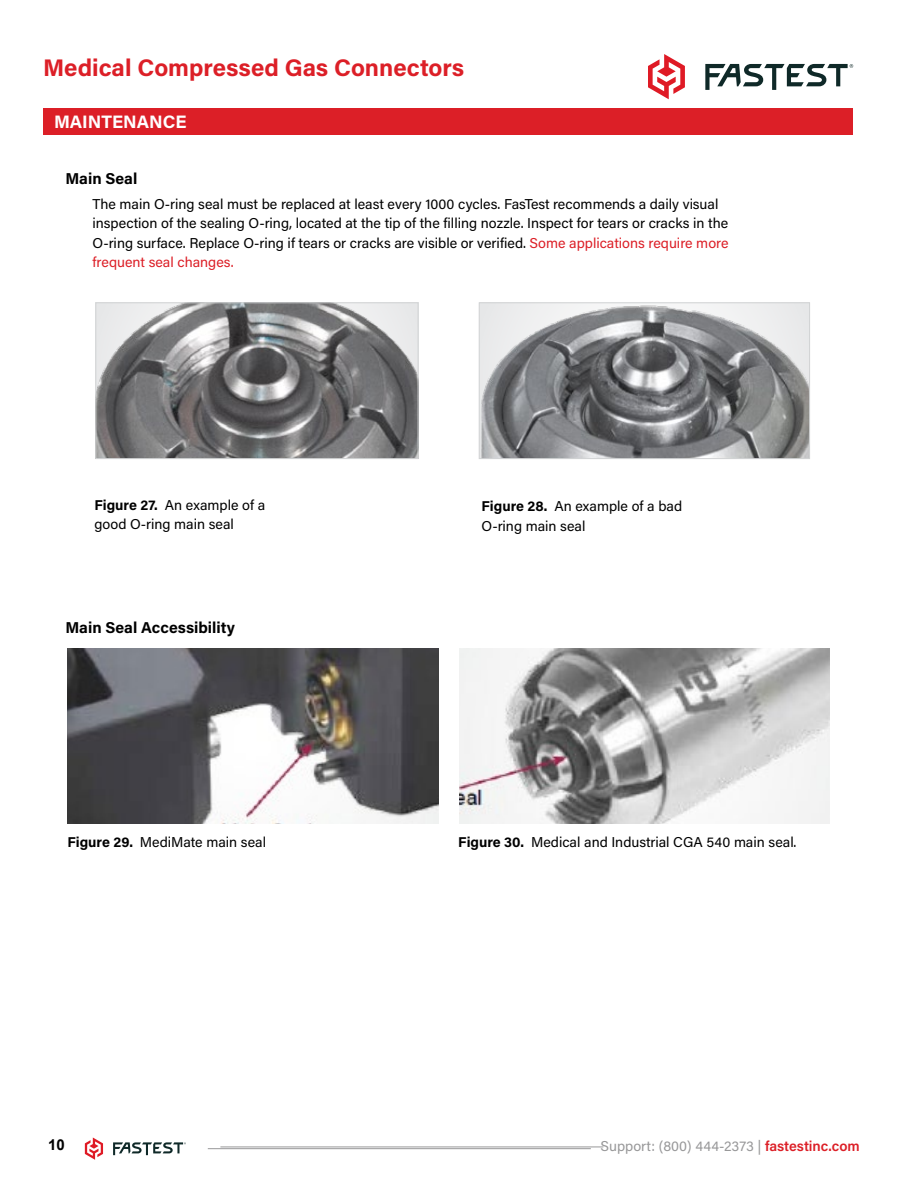
<style>
.page{position:relative;width:918px;height:1188px;background:#fff}
.page>*{position:absolute;margin:0;border:0;box-sizing:border-box;transform-origin:0 0}
.t1{font:700 24px "Acumin Pro";color:#dc1f27}
.t2{font:700 18px "Acumin Pro";color:#fff}
.t3{font:700 15.75px "Acumin Pro";color:#000}
.t4{font:700 15px "Arial";color:#000}
.t5{font:14.25px/19.5px "Acumin Pro";color:#000}
.t6{font:14.25px "Acumin Pro";color:#989899}
.s1{color:#dc1f27}
.s2{font-weight:700}
.s3{font-weight:600;color:#dc1f27}
</style>
<div class="page">
<svg style="left:85px;top:1138px;width:18px;height:22px"></svg>
<svg style="left:113px;top:1142px;width:73px;height:13px"></svg>
<hr style="left:208px;top:1148px;width:383px;height:1px;background:#989899">
<svg style="left:648px;top:54px;width:37px;height:45px"></svg>
<svg style="left:705px;top:64px;width:148px;height:26px"></svg>
<div style="left:43px;top:108px;width:810px;height:27px;background:#dc1f27"></div>
<img style="left:97px;top:304px;width:319px;height:153px">
<div style="left:95px;top:302px;width:323px;height:157px;border:1px solid #d1d3d4"></div>
<img style="left:481px;top:304px;width:327px;height:153px">
<div style="left:479px;top:302px;width:331px;height:157px;border:1px solid #d1d3d4"></div>
<hr style="left:220px;top:1147px;width:383px;height:1px;background:#989899">
<img style="left:68px;top:648px;width:370px;height:176px">
<img style="left:459px;top:648px;width:371px;height:176px">
<h1 class="t1" style="left:43px;top:51px;width:423px">Medical Compressed Gas Connectors</h1>
<p class="t2" style="left:54px;top:109px;width:134px">MAINTENANCE</p>
<p class="t3" style="left:66px;top:167px;width:73px">Main Seal</p>
<p class="t5" style="left:93px;top:194px;width:637px">The main O-ring seal must be replaced at least every 1000 cycles. FasTest recommends a daily visual inspection of the sealing O-ring, located at the tip of the filling nozzle. Inspect for tears or cracks in the O-ring surface. Replace O-ring if tears or cracks are visible or verified. <span class="s1">Some applications require more frequent seal changes.</span></p>
<p class="t5" style="left:94px;top:495px;width:172px"><span class="s2">Figure 27.</span> An example of a good O-ring main seal</p>
<p class="t3" style="left:66px;top:616px;width:171px">Main Seal Accessibility</p>
<p class="t5" style="left:482px;top:496px;width:202px"><span class="s2">Figure 28.</span> An example of a bad<br>O-ring main seal</p>
<p class="t5" style="left:67px;top:832px;width:200px"><span class="s2">Figure 29.</span> MediMate main seal</p>
<p class="t5" style="left:458px;top:832px;width:340px"><span class="s2">Figure 30.</span> Medical and Industrial CGA 540 main seal.</p>
<p class="t4" style="left:48px;top:1134px;width:18px">10</p>
<p class="t6" style="left:601px;top:1137px;width:261px">Support: (800) 444-2373 | <span class="s3">fastestinc.com</span></p>
</div>
